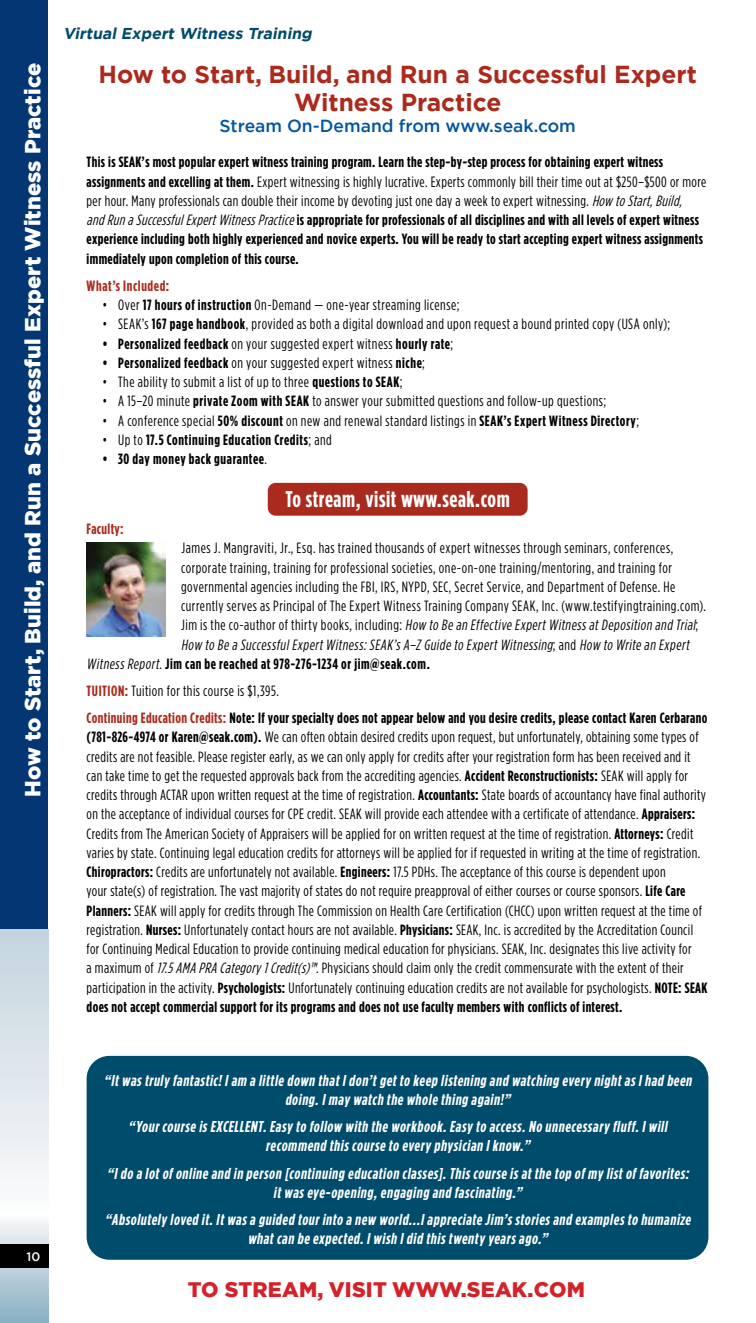
<style>
.page{position:relative;width:756px;height:1323px;background:#fff}
.page>*{position:absolute;margin:0;border:0;box-sizing:border-box;transform-origin:0 0}
.t1{font:700 24.5px/28px "Gotham";color:#aa2b1d;text-align:center}
.t2{font:700 22.75px "Gotham Condensed";letter-spacing:.025em;color:#fff}
.t3{font:900 21.88px "Gotham";letter-spacing:.005em;color:#fff}
.t4{font:900 21px "Gotham";letter-spacing:.01em;color:#d2232a}
.t5{font:500 17.5px "Gotham";color:#0055a1}
.t6{font:italic 700 15.75px/19.2px "Gotham Condensed";color:#fff;text-align:center}
.t7{font:italic 700 15.75px "Gotham";color:#004c6c}
.t8{font:14.88px/19.2px "Gotham Condensed";letter-spacing:.025em;color:#000}
.t9{font:700 14.88px/19.2px "Gotham Condensed";letter-spacing:.025em;color:#000}
.t10{font:italic 14.88px "Gotham Condensed";color:#000}
.t11{font:700 14.88px "Gotham Condensed";letter-spacing:.04em;color:#aa2b1d}
.t12{font:500 12.25px "Gotham";color:#fff}
.s1{font-weight:400}
.s2{font-weight:400;font-style:italic}
.s3{font-weight:700}
.s4{font-style:normal}
.s5{color:#aa2b1d}
.s6{font-style:italic}
</style>
<div class="page">
<div style="left:0;top:0;width:48px;height:1323px;background:#043673"></div>
<svg style="left:0;top:929px;width:48px;height:394px;background:#d7e2e8"></svg>
<div style="left:0;top:1244px;width:48px;height:24px;background:#000"></div>
<div style="left:87px;top:1056px;width:621px;height:204px;background:#004c6c;border-radius:23px"></div>
<div style="left:268px;top:483px;width:260px;height:33px;background:#aa2b1d;border-radius:8px"></div>
<img style="left:87px;top:542px;width:78px;height:95px">
<h3 class="t3" style="left:18px;top:797px;width:736px;rotate:-90deg">How to Start, Build, and Run a Successful Expert Witness Practice</h3>
<p class="t7" style="left:63px;top:23px;width:254px">Virtual Expert Witness Training</p>
<h1 class="t1" style="left:98px;top:60px;width:600px">How to Start, Build, and Run a Successful Expert<br>Witness Practice</h1>
<p class="t5" style="left:219px;top:115px;width:358px">Stream On-Demand from www.seak.com</p>
<p class="t9" style="left:87px;top:152px;width:621px">This is SEAK’s most popular expert witness training program. Learn the step-by-step process for obtaining expert witness assignments and excelling at them. <span class="s1">Expert witnessing is highly lucrative. Experts commonly bill their time out at $250–$500 or more per hour. Many professionals can double their income by devoting just one day a week to expert witnessing.</span> <span class="s2">How toStart,Build, andRunaSuccessfulExpertWitnessPractice</span>is appropriate for professionals of all disciplines and with all levels of expert witness experience including both highly experienced and novice experts. You will be ready to start accepting expert witness assignments immediately upon completion of this course.</p>
<p class="t11" style="left:87px;top:277px;width:84px">What’s Included:</p>
<p class="t8" style="left:102px;top:295px;width:358px">• Over <span class="s3">17 hours of instruction</span> On-Demand — one-year streaming license;</p>
<p class="t8" style="left:102px;top:314px;width:569px">• SEAK’s <span class="s3">167 page handbook</span>, provided as both a digital download and upon request a bound printed copy (USA only);</p>
<p class="t9" style="left:102px;top:333px;width:352px">• Personalized feedback <span class="s1">on your suggested expert witness</span> hourly rate<span class="s1">;</span></p>
<p class="t8" style="left:102px;top:353px;width:324px"><span class="s3">• Personalized feedback</span> on your suggested expert witness <span class="s3">niche</span>;</p>
<p class="t8" style="left:102px;top:372px;width:302px">• The ability to submit a list of up to three <span class="s3">questions to SEAK</span>;</p>
<p class="t8" style="left:102px;top:391px;width:505px">• A 15–20 minute <span class="s3">private Zoom with SEAK</span> to answer your submitted questions and follow-up questions;</p>
<p class="t8" style="left:102px;top:411px;width:538px">• A conference special <span class="s3">50% discount</span> on new and renewal standard listings in <span class="s3">SEAK’s Expert Witness Directory</span>;</p>
<p class="t9" style="left:102px;top:430px;width:231px"><span class="s1">• Up to</span> 17.5 Continuing Education Credits<span class="s1">; and</span></p>
<p class="t9" style="left:102px;top:449px;width:166px">• 30 day money back guarantee<span class="s1">.</span></p>
<h2 class="t2" style="left:286px;top:486px;width:226px">To stream, visit www.seak.com</h2>
<p class="t11" style="left:87px;top:521px;width:38px">Faculty:</p>
<p class="t8" style="left:181px;top:538px;width:493px">James J. Mangraviti, Jr., Esq. has trained thousands of expert witnesses through seminars, conferences,</p>
<p class="t8" style="left:181px;top:558px;width:492px">corporate training, training for professional societies, one-on-one training/mentoring, and training for</p>
<p class="t8" style="left:181px;top:577px;width:496px">governmental agencies including the FBI, IRS, NYPD, SEC, Secret Service, and Department of Defense. He</p>
<p class="t8" style="left:181px;top:596px;width:526px">currently serves as Principal of The Expert Witness Training Company SEAK, Inc. (www.testifyingtraining.com).</p>
<p class="t10" style="left:181px;top:617px;width:519px"><span class="s4">J i m i s t h e c o - a u t h o r o f t h i r t y b o o k s , i n c l u d i n g :</span> How to Be an Effective ExpertWitness atDeposition and Trial<span class="s4">;</span></p>
<p class="t10" style="left:181px;top:636px;width:512px">How to Be a SuccessfulExpertWitness:SEAK’s A–Z Guide to ExpertWitnessing<span class="s4">; a n d</span> How to Write an Expert</p>
<p class="t9" style="left:87px;top:654px;width:345px"><span class="s2">Witness Report</span><span class="s1">.</span> Jim can be reached at 978-276-1234 or jim@seak.com.</p>
<p class="t9" style="left:87px;top:677px;width:622px;line-height:27.1px"><span class="s5">TUITION:</span> <span class="s1">Tuition for this course is $1,395.<br></span><span class="s5">Continuing Education Credits:</span> Note: If your specialty does not appear below and you desire credits, please contact Karen Cerbarano</p>
<p class="t8" style="left:87px;top:727px;width:622px"><span class="s3">(781-826-4974 or Karen@seak.com).</span> We can often obtain desired credits upon request, but unfortunately, obtaining some types of credits are not feasible. Please register early, as we can only apply for credits after your registration form has been received and it can take time to get the requested approvals back from the accrediting agencies. <span class="s3">Accident Reconstructionists:</span> SEAK will apply for credits through ACTAR upon written request at the time of registration. <span class="s3">Accountants:</span> State boards of accountancy have final authority on the acceptance of individual courses for CPE credit. SEAK will provide each attendee with a certificate of attendance. <span class="s3">Appraisers:<br></span>Credits from The American Society of Appraisers will be applied for on written request at the time of registration. <span class="s3">Attorneys:</span> Credit varies by state. Continuing legal education credits for attorneys will be applied for if requested in writing at the time of registration.<br><span class="s3">Chiropractors:</span> Credits are unfortunately not available. <span class="s3">Engineers:</span> 17.5 PDHs. The acceptance of this course is dependent upon<br>your state(s) of registration. The vast majority of states do not require preapproval of either courses or course sponsors. <span class="s3">Life Care Planners:</span> SEAK will apply for credits through The Commission on Health Care Certification (CHCC) upon written request at the time of registration. <span class="s3">Nurses:</span> Unfortunately contact hours are not available. <span class="s3">Physicians:</span> SEAK, Inc. is accredited by the Accreditation Council for Continuing Medical Education to provide continuing medical education for physicians. SEAK, Inc. designates this live activity for<br>a maximum of <span class="s6">17.5AMAPRACategory1Credit(s)™</span>. Physicians should claim only the credit commensurate with the extent of their participation in the activity. <span class="s3">Psychologists:</span> Unfortunately continuing education credits are not available for psychologists. <span class="s3">NOTE: SEAK does not accept commercial support for its programs and does not use faculty members with conflicts of interest.</span></p>
<p class="t12" style="left:27px;top:1249px;width:15px">10</p>
<p class="t6" style="left:104px;top:1070px;width:592px">“Itwas truly fantastic!Iam a little down thatIdon’tgetto keep listening and watching every nightas Ihad been doing.Imay watch the whole thing again!”</p>
<p class="t6" style="left:128px;top:1117px;width:543px">“Yourcourse is EXCELLENT.Easy to follow with the workbook.Easy to access.No unnecessary fluff.Iwill recommend this course to every physician Iknow.”</p>
<p class="t6" style="left:107px;top:1163px;width:586px">“Ido a lotofonline and in person [continuing education classes].This course is atthe top ofmy listoffavorites: itwas eye-opening,engaging and fascinating.”</p>
<p class="t6" style="left:105px;top:1209px;width:590px">“Absolutely loved it.Itwas a guided tourinto a new world...Iappreciate Jim’s stories and examples to humanize whatcan be expected.Iwish Idid this twenty years ago.”</p>
<h3 class="t4" style="left:188px;top:1275px;width:399px">TO STREAM, VISIT WWW.SEAK.COM</h3>
</div>
